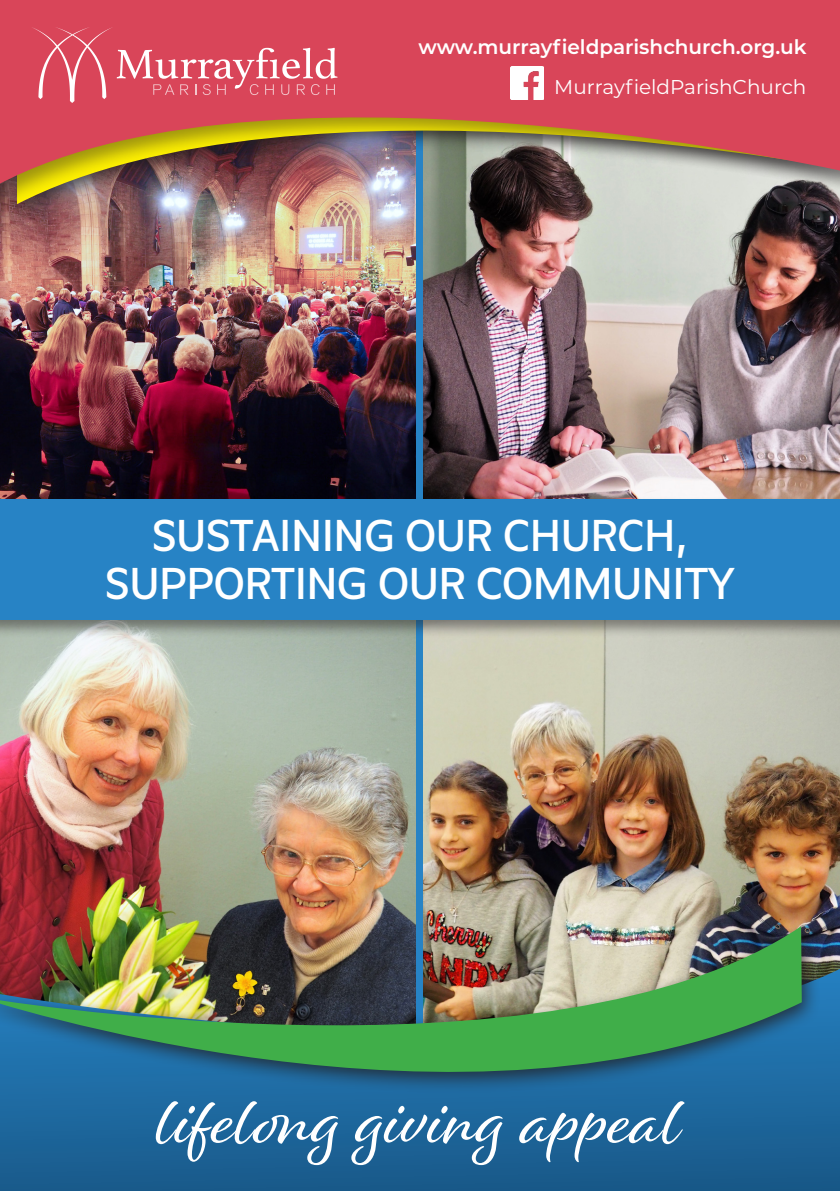
<style>
.page{position:relative;width:840px;height:1191px;background:#fff}
.page>*{position:absolute;margin:0;border:0;box-sizing:border-box;transform-origin:0 0}
.t1{font:74px "Alisha";letter-spacing:.01em;color:#fff}
.t2{font:500 47.4px "Basic Gothic Pro";letter-spacing:-.04em;color:#fff}
.t3{font:600 20px "Montserrat";color:#fff}
.t4{font:20px "Montserrat";color:#fff}
</style>
<div class="page">
<img style="left:0;top:223px;width:415px;height:273px">
<img style="left:422px;top:224px;width:417px;height:272px">
<img style="left:0;top:638px;width:839px;height:318px">
<div style="left:415px;top:115px;width:7px;height:915px;background:#2783c5"></div>
<svg style="left:0;top:968px;width:839px;height:223px;background:#1a5d8f"></svg>
<div style="left:0;top:496px;width:839px;height:142px;background:#231f20;opacity:.48"></div>
<div style="left:0;top:499px;width:839px;height:120px;background:#2783c5"></div>
<div style="left:0;top:919px;width:820px;height:174px;background:#231f20;opacity:.77"></div>
<img style="left:0;top:926px;width:801px;height:236px">
<div style="left:0;top:0;width:839px;height:223px;background:#231f20;opacity:.45"></div>
<img style="left:0;top:0;width:839px;height:200px">
<svg style="left:31px;top:27px;width:306px;height:76px;background:#dd5b6d"></svg>
<img style="left:510px;top:67px;width:33px;height:32px">
<p class="t3" style="left:418px;top:33px;width:389px">www.murrayfieldparishchurch.org.uk</p>
<p class="t4" style="left:554px;top:73px;width:253px">MurrayfieldParishChurch</p>
<p class="t2" style="left:151px;top:508px;width:538px">SUSTAINING OUR CHURCH,</p>
<p class="t2" style="left:104px;top:556px;width:632px">SUPPORTING OUR COMMUNITY</p>
<p class="t1" style="left:157px;top:1075px;width:526px">lifelong giving appeal</p>
</div>
